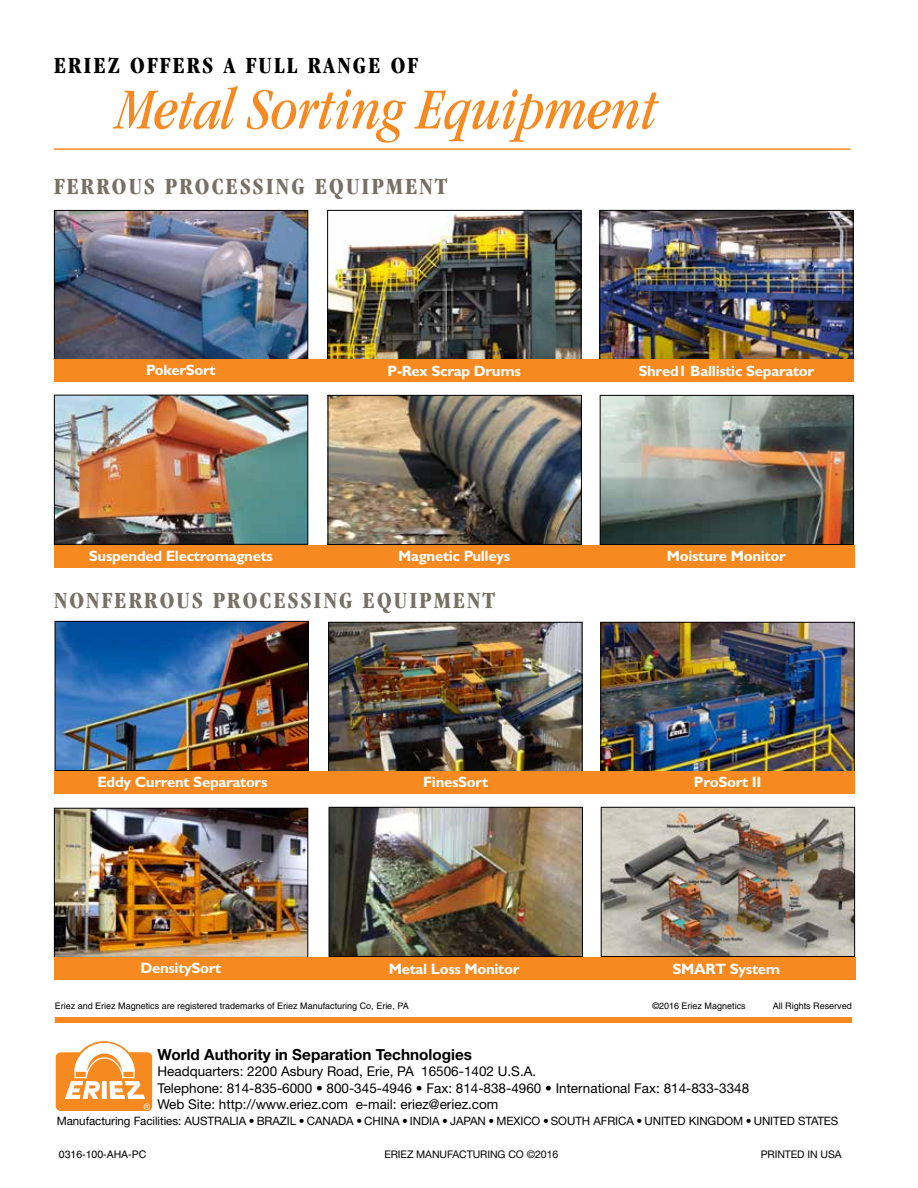
<style>
.page{position:relative;width:918px;height:1188px;background:#fff}
.page>*{position:absolute;margin:0;border:0;box-sizing:border-box;transform-origin:0 0}
.t1{font:italic condensed 60px "Garamond";color:#f6891f}
.t2{font:700 condensed 24px "Garamond";letter-spacing:.09em;color:#777066}
.t3{font:700 condensed 24px "Garamond";letter-spacing:.09em;color:#000}
.t4{font:700 15.3px "Helvetica Neue";color:#000}
.t5{font:700 15px "Gentle Sans";letter-spacing:-.02em;color:#fff}
.t6{font:13.5px/16.5px "Helvetica Neue";color:#000}
.t7{font:11.55px "Helvetica Neue";letter-spacing:-.005em;color:#000}
.t8{font:10.5px "Helvetica Neue";letter-spacing:-.005em;color:#000}
.t9{font:10.5px "Helvetica";color:#000}
.t10{font:9px "Helvetica";color:#000}
</style>
<div class="page">
<hr style="left:54px;top:148px;width:796px;height:2px;background:#f6891f">
<img style="left:56px;top:212px;width:250px;height:146px">
<div style="left:54px;top:210px;width:254px;height:150px;border:1px solid #000"></div>
<img style="left:329px;top:212px;width:250px;height:146px">
<div style="left:327px;top:210px;width:254px;height:150px;border:1px solid #000"></div>
<img style="left:601px;top:212px;width:251px;height:146px">
<div style="left:599px;top:210px;width:255px;height:150px;border:1px solid #000"></div>
<img style="left:56px;top:397px;width:250px;height:146px">
<div style="left:54px;top:395px;width:254px;height:150px;border:1px solid #000"></div>
<img style="left:330px;top:397px;width:250px;height:146px">
<div style="left:328px;top:395px;width:254px;height:150px;border:1px solid #000"></div>
<img style="left:602px;top:397px;width:250px;height:146px">
<div style="left:600px;top:395px;width:254px;height:150px;border:1px solid #000"></div>
<img style="left:57px;top:623px;width:250px;height:146px">
<div style="left:55px;top:621px;width:254px;height:150px;border:1px solid #000"></div>
<img style="left:330px;top:624px;width:250px;height:146px">
<div style="left:328px;top:622px;width:254px;height:150px;border:1px solid #000"></div>
<img style="left:602px;top:624px;width:251px;height:146px">
<div style="left:600px;top:622px;width:255px;height:150px;border:1px solid #000"></div>
<img style="left:56px;top:810px;width:250px;height:146px">
<div style="left:54px;top:808px;width:254px;height:150px;border:1px solid #000"></div>
<img style="left:331px;top:809px;width:250px;height:146px">
<div style="left:329px;top:807px;width:254px;height:150px;border:1px solid #000"></div>
<img style="left:603px;top:809px;width:250px;height:146px">
<div style="left:601px;top:807px;width:254px;height:150px;border:1px solid #000"></div>
<div style="left:55px;top:1017px;width:797px;height:6px;background:#f6891f"></div>
<svg style="left:55px;top:1040px;width:98px;height:70px"></svg>
<div style="left:54px;top:360px;width:799px;height:22px;background:#f6891f"></div>
<div style="left:54px;top:545px;width:800px;height:22px;background:#f6891f"></div>
<div style="left:54px;top:771px;width:801px;height:23px;background:#f6891f"></div>
<div style="left:54px;top:957px;width:801px;height:23px;background:#f6891f"></div>
<h2 class="t3" style="left:54px;top:52px;width:366px">ERIEZ OFFERS A FULL RANGE OF</h2>
<h1 class="t1" style="left:118px;top:76px;width:541px">Metal Sorting Equipment</h1>
<h2 class="t2" style="left:54px;top:173px;width:395px">FERROUS PROCESSING EQUIPMENT</h2>
<p class="t5" style="left:146px;top:362px;width:71px">PokerSort</p>
<p class="t5" style="left:387px;top:362px;width:135px">P-Rex Scrap Drums</p>
<p class="t5" style="left:638px;top:362px;width:177px">Shred1 Ballistic Separator</p>
<p class="t5" style="left:89px;top:547px;width:186px">Suspended Electromagnets</p>
<p class="t5" style="left:398px;top:547px;width:113px">Magnetic Pulleys</p>
<p class="t5" style="left:667px;top:547px;width:120px">Moisture Monitor</p>
<h2 class="t2" style="left:54px;top:586px;width:442px">NONFERROUS PROCESSING EQUIPMENT</h2>
<p class="t5" style="left:97px;top:773px;width:172px">Eddy Current Separators</p>
<p class="t5" style="left:423px;top:774px;width:66px">FinesSort</p>
<p class="t5" style="left:694px;top:774px;width:69px">ProSort II</p>
<p class="t5" style="left:140px;top:959px;width:83px">DensitySort</p>
<p class="t5" style="left:389px;top:960px;width:132px">Metal Loss Monitor</p>
<p class="t5" style="left:672px;top:960px;width:109px">SMART System</p>
<p class="t10" style="left:55px;top:1001px;width:355px">Eriez and Eriez Magnetics are registered trademarks of Eriez Manufacturing Co, Erie, PA</p>
<p class="t10" style="left:653px;top:1000px;width:95px">©2016 Eriez Magnetics</p>
<p class="t10" style="left:773px;top:1000px;width:81px">All Rights Reserved</p>
<p class="t4" style="left:157px;top:1045px;width:316px">World Authority in Separation Technologies</p>
<p class="t6" style="left:157px;top:1063px;width:593px">Headquarters: 2200 Asbury Road, Erie, PA 16506-1402 U.S.A.<br>Telephone: 814-835-6000 • 800-345-4946 • Fax: 814-838-4960 • International Fax: 814-833-3348<br>Web Site: http://www.eriez.com e-mail: eriez@eriez.com</p>
<p class="t7" style="left:57px;top:1114px;width:783px">Manufacturing Facilities: AUSTRALIA • BRAZIL • CANADA • CHINA • INDIA • JAPAN • MEXICO • SOUTH AFRICA • UNITED KINGDOM • UNITED STATES</p>
<p class="t9" style="left:59px;top:1149px;width:89px">0316-100-AHA-PC</p>
<p class="t8" style="left:384px;top:1148px;width:175px">ERIEZ MANUFACTURING CO ©2016</p>
<p class="t8" style="left:761px;top:1148px;width:82px">PRINTED IN USA</p>
</div>
